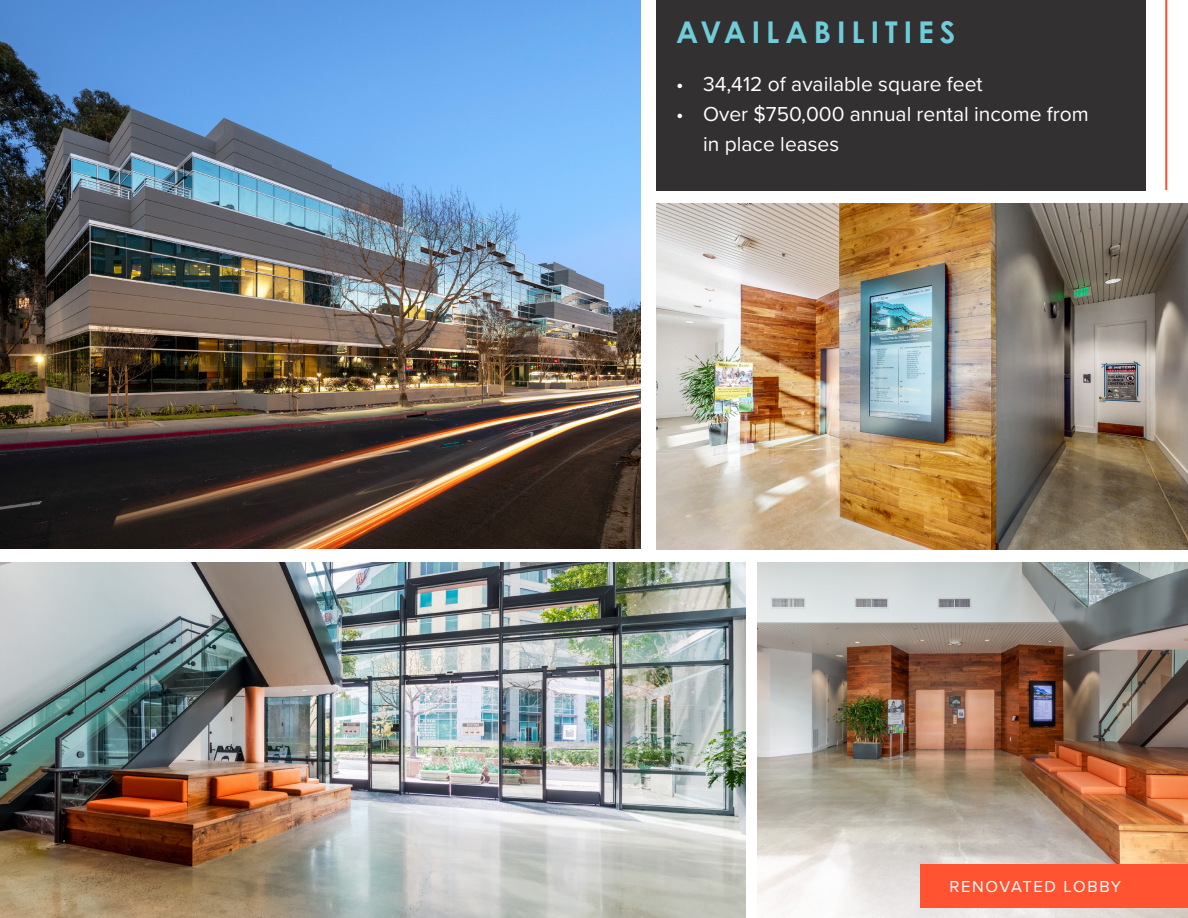
<style>
.page{position:relative;width:1188px;height:918px;background:#fff}
.page>*{position:absolute;margin:0;border:0;box-sizing:border-box;transform-origin:0 0}
.t1{font:700 30px "Century Gothic Pro";letter-spacing:.2em;color:#70ccd9}
.t2{font:21px/30px "Proxima Nova";color:#fff}
.t3{font:16.5px "Proxima Nova";letter-spacing:.1em;color:#fff}
</style>
<div class="page">
<div style="left:657px;top:0;width:489px;height:190px;background:#323031"></div>
<img style="left:0;top:0;width:640px;height:548px">
<hr style="left:1165px;top:0;width:2px;height:190px;background:#ff5332">
<img style="left:0;top:563px;width:745px;height:355px">
<img style="left:757px;top:563px;width:431px;height:355px">
<div style="left:920px;top:864px;width:268px;height:44px;background:#ff5332"></div>
<img style="left:657px;top:204px;width:531px;height:346px">
<h1 class="t1" style="left:676px;top:13px;width:281px">AVAILABILITIES</h1>
<p class="t2" style="left:676px;top:69px;width:308px">• 34,412 of available square feet</p>
<p class="t2" style="left:703px;top:99px;width:387px;text-indent:-27px">• Over $750,000 annual rental income from in place leases</p>
<p class="t3" style="left:949px;top:874px;width:173px">RENOVATED LOBBY</p>
</div>
